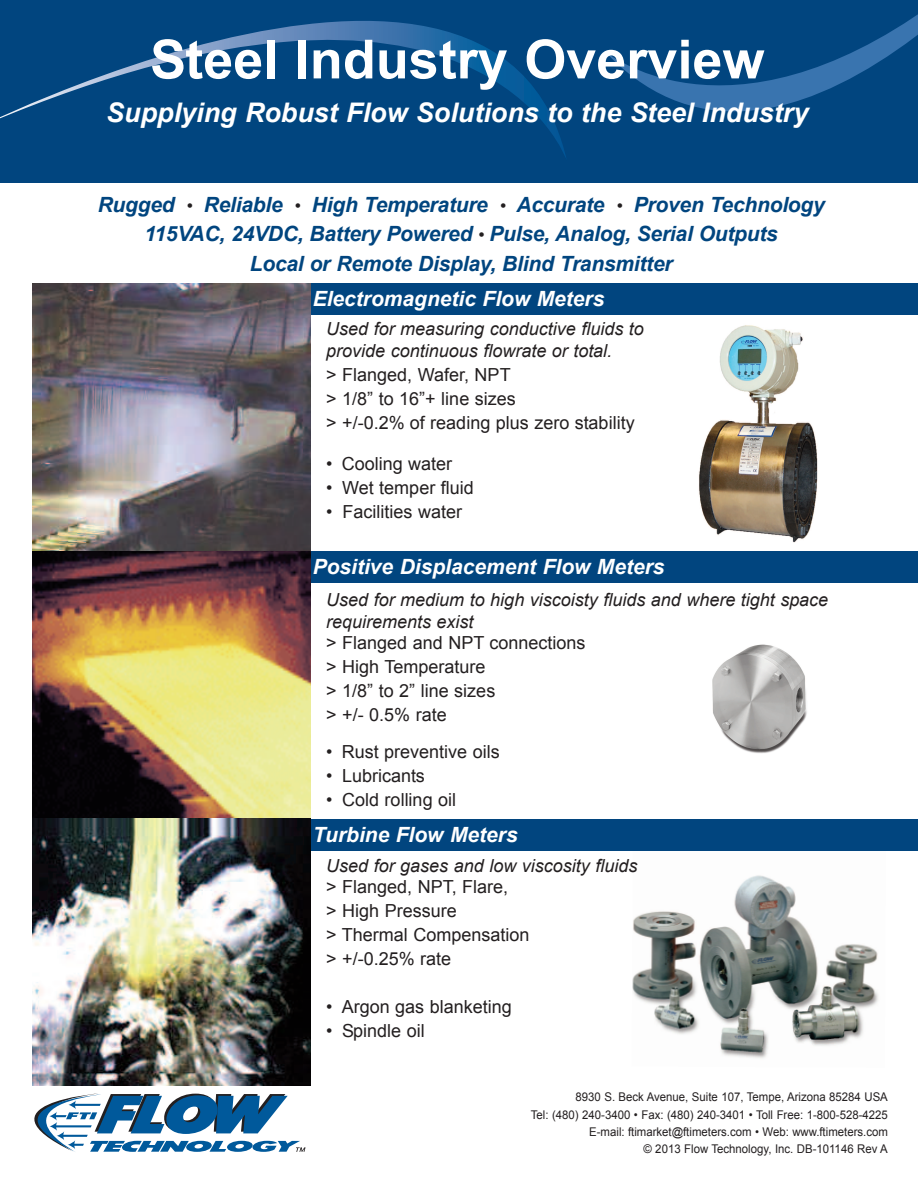
<style>
.page{position:relative;width:918px;height:1188px;background:#fff}
.page>*{position:absolute;margin:0;border:0;box-sizing:border-box;transform-origin:0 0}
.t1{font:700 54px "Arial";color:#fff}
.t2{font:italic 700 27px "Arial";color:#fff}
.t3{font:italic 700 21px/29.7px "Arial";letter-spacing:-.01em;color:#01457f;text-align:center}
.t4{font:italic 700 21px "Arial";color:#fff}
.t5{font:18px/24px "Arial";color:#231f20}
.t6{font:italic 18px/22.2px "Arial";color:#231f20}
.t7{font:12px/17.2px "Arial";color:#231f20;text-align:right;scale:.95 1}
.s1{font-weight:400;font-style:normal;font-size:18px;color:#231f20}
</style>
<div class="page">
<img style="left:631px;top:850px;width:255px;height:209px">
<div style="left:0;top:0;width:918px;height:182px;background:#01457f"></div>
<svg style="left:0;top:21px;width:566px;height:136px"></svg>
<svg style="left:606px;top:14px;width:312px;height:97px"></svg>
<svg style="left:34px;top:1094px;width:272px;height:58px"></svg>
<img style="left:712px;top:644px;width:95px;height:110px">
<img style="left:699px;top:325px;width:119px;height:218px">
<img style="left:32px;top:284px;width:279px;height:802px">
<div style="left:311px;top:284px;width:607px;height:31px;background:#01457f"></div>
<div style="left:311px;top:819px;width:607px;height:31px;background:#01457f"></div>
<div style="left:311px;top:551px;width:607px;height:32px;background:#01457f"></div>
<h1 class="t1" style="left:150px;top:30px;width:616px">Steel Industry Overview</h1>
<h2 class="t2" style="left:106px;top:97px;width:704px">Supplying Robust Flow Solutions to the Steel Industry</h2>
<p class="t3" style="left:98px;top:190px;width:729px">Rugged <span class="s1">•</span> Reliable <span class="s1">•</span> High Temperature <span class="s1">•</span> Accurate <span class="s1">•</span> Proven Technology<br>115VAC, 24VDC, Battery Powered <span class="s1">•</span> Pulse, Analog, Serial Outputs<br>Local or Remote Display, Blind Transmitter</p>
<p class="t4" style="left:313px;top:287px;width:293px">Electromagnetic Flow Meters</p>
<p class="t6" style="left:326px;top:318px;width:319px;line-height:21.6px">Used for measuring conductive fluids to provide continuous flowrate or total.</p>
<p class="t5" style="left:326px;top:363px;width:310px">&gt; Flanged, Wafer, NPT<br>&gt; 1/8” to 16”+ line sizes<br>&gt; +/-0.2% of reading plus zero stability</p>
<p class="t5" style="left:326px;top:452px;width:128px">• Cooling water</p>
<p class="t5" style="left:326px;top:476px;width:149px">• Wet temper fluid</p>
<p class="t5" style="left:326px;top:500px;width:137px">• Facilities water</p>
<p class="t4" style="left:313px;top:555px;width:353px">Positive Displacement Flow Meters</p>
<p class="t6" style="left:326px;top:588px;width:503px">Used for medium to high viscoisty fluids and where tight space requirements exist</p>
<p class="t5" style="left:326px;top:631px;width:261px">&gt; Flanged and NPT connections &gt; High Temperature<br>&gt; 1/8” to 2” line sizes<br>&gt; +/- 0.5% rate</p>
<p class="t5" style="left:326px;top:740px;width:175px">• Rust preventive oils</p>
<p class="t5" style="left:326px;top:764px;width:100px">• Lubricants</p>
<p class="t5" style="left:326px;top:788px;width:131px">• Cold rolling oil</p>
<p class="t4" style="left:313px;top:823px;width:206px">Turbine Flow Meters</p>
<p class="t6" style="left:326px;top:854px;width:313px">Used for gases and low viscosity fluids</p>
<p class="t5" style="left:326px;top:875px;width:205px">&gt; Flanged, NPT, Flare,<br>&gt; High Pressure<br>&gt; Thermal Compensation &gt; +/-0.25% rate</p>
<p class="t5" style="left:326px;top:995px;width:187px">• Argon gas blanketing</p>
<p class="t5" style="left:326px;top:1019px;width:100px">• Spindle oil</p>
<p class="t7" style="left:531px;top:1089px;width:377px">8930 S. Beck Avenue, Suite 107, Tempe, Arizona 85284 USA<br>Tel: (480) 240-3400 • Fax: (480) 240-3401 • Toll Free: 1-800-528-4225<br>E-mail: ftimarket@ftimeters.com • Web: www.ftimeters.com<br>© 2013 Flow Technology, Inc. DB-101146 Rev A</p>
</div>
